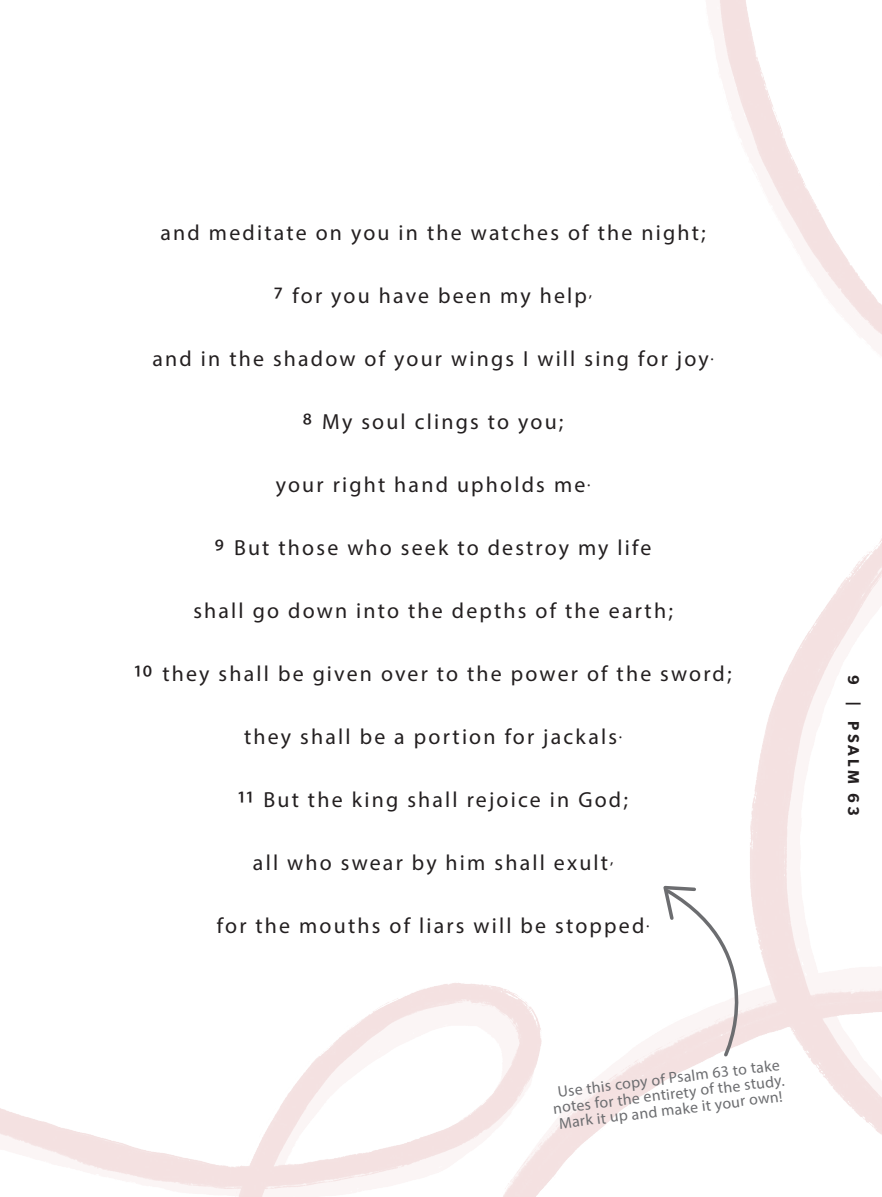
<style>
.page{position:relative;width:882px;height:1197px;background:#fff}
.page>*{position:absolute;margin:0;border:0;box-sizing:border-box;transform-origin:0 0}
.Opening_Scripture{font:21.88px "Myriad Pro";letter-spacing:.1em;color:#231f20}
.Handwritten_note_mar{font:15.75px/15.8px "Myriad Pro";color:#6c6d70;text-align:center}
.t1{font:600 15.75px "Gibson";color:#231f20}
.s1{font-size:28px}
</style>
<div class="page">
<img style="left:0;top:0;width:882px;height:1197px">
<svg style="left:661px;top:884px;width:113px;height:174px"></svg>
<p class="Opening_Scripture" style="left:161px;top:219px;width:547px">and meditate on you in the watches of the night;</p>
<p class="Opening_Scripture" style="left:274px;top:282px;width:319px"><span class="s1">7</span> for you have been my help,</p>
<p class="Opening_Scripture" style="left:152px;top:345px;width:563px">and in the shadow of your wings I will sing for joy.</p>
<p class="Opening_Scripture" style="left:303px;top:408px;width:262px"><span class="s1">8</span> My soul clings to you;</p>
<p class="Opening_Scripture" style="left:276px;top:471px;width:316px">your right hand upholds me.</p>
<p class="Opening_Scripture" style="left:215px;top:534px;width:438px"><span class="s1">9</span> But those who seek to destroy my life</p>
<p class="Opening_Scripture" style="left:193px;top:597px;width:481px">shall go down into the depths of the earth;</p>
<p class="Opening_Scripture" style="left:135px;top:660px;width:598px"><span class="s1">10</span> they shall be given over to the power of the sword;</p>
<p class="Opening_Scripture" style="left:244px;top:723px;width:380px">they shall be a portion for jackals.</p>
<p class="Opening_Scripture" style="left:238px;top:786px;width:391px"><span class="s1">11</span> But the king shall rejoice in God;</p>
<p class="Opening_Scripture" style="left:253px;top:849px;width:362px">all who swear by him shall exult,</p>
<p class="Opening_Scripture" style="left:217px;top:912px;width:434px">for the mouths of liars will be stopped.</p>
<p class="Handwritten_note_mar" style="left:550px;top:1085px;width:233px;rotate:-7deg">Use this copy of Psalm 6 3 to take notes for the entirety of the study.<br>Mark it up and make it your own!</p>
<p class="t1" style="left:863px;top:675px;width:11px;rotate:90deg">9</p>
<p class="t1" style="left:863px;top:701px;width:117px;rotate:90deg">| Psalm 63</p>
</div>
